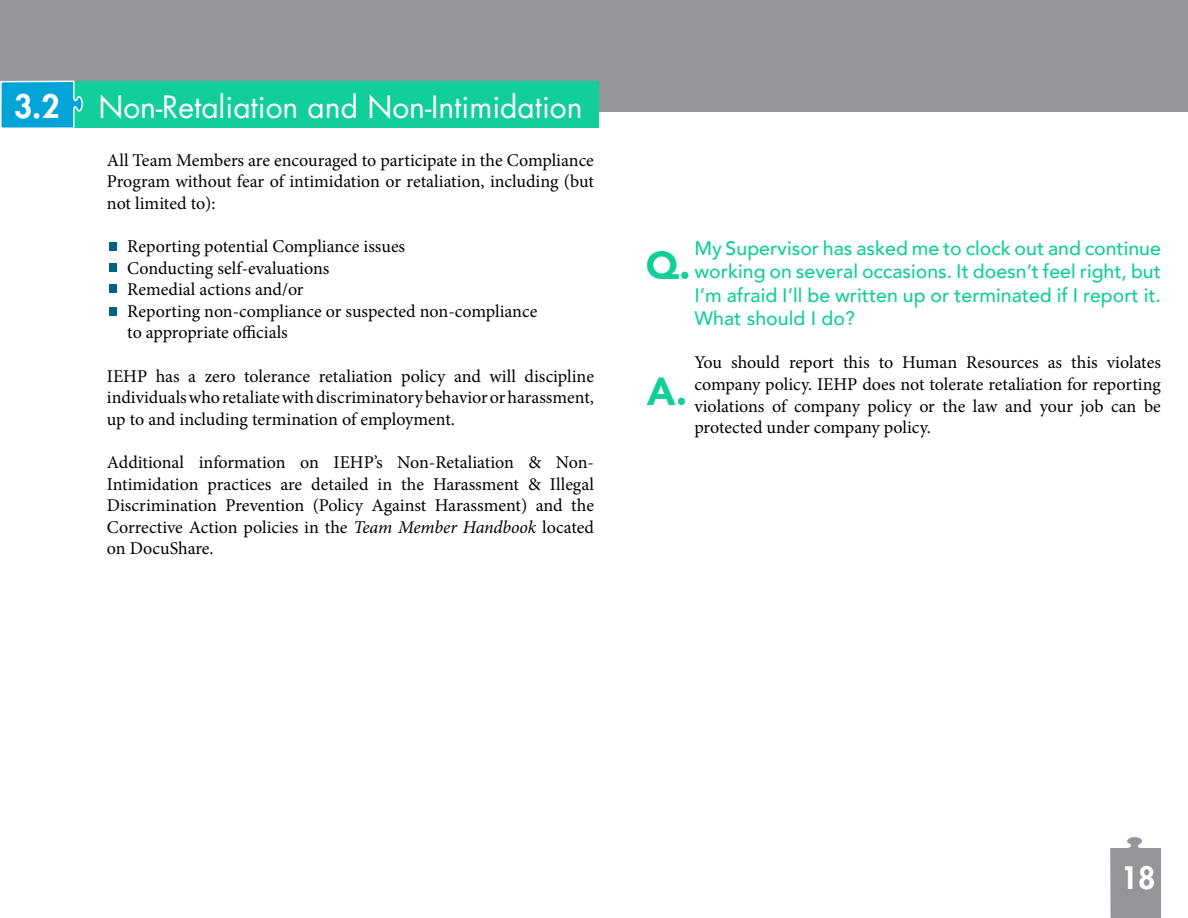
<style>
.page{position:relative;width:1188px;height:918px;background:#fff}
.page>*{position:absolute;margin:0;border:0;box-sizing:border-box;transform-origin:0 0}
.t1{font:900 39px "Avenir";color:#12ce9a}
.t2{font:30px "Futura LT";color:#fff}
.t3{font:800 30px "Futura LT";color:#fff}
.t4{font:500 19.5px/23.4px "Avenir";color:#12ce9a;text-align:justify}
.t5{font:18px/21.6px "Minion Pro";color:#000;text-align:justify}
.s1{font-weight:800;font-size:31.5px}
.s2{font-style:italic}
</style>
<div class="page">
<svg style="left:1110px;top:837px;width:51px;height:81px;background:#9fa1a3"></svg>
<div style="left:0;top:0;width:1188px;height:111px;background:#939598"></div>
<div style="left:72px;top:81px;width:526px;height:47px;background:#12ce9a"></div>
<div style="left:109px;top:243px;width:8px;height:8px;background:#006281"></div>
<div style="left:109px;top:264px;width:8px;height:8px;background:#006281"></div>
<div style="left:109px;top:285px;width:8px;height:8px;background:#006281"></div>
<div style="left:109px;top:307px;width:8px;height:8px;background:#006281"></div>
<svg style="left:0;top:80px;width:83px;height:48px;background:#18aed3"></svg>
<h2 class="t2" style="left:14px;top:87px;width:570px"><span class="s1">3.2</span> Non-Retaliation and Non-Intimidation</h2>
<p class="t5" style="left:107px;top:149px;width:489px">All Team Members are encouraged to participate in the Compliance Program without fear of intimidation or retaliation, including (but not limited to):</p>
<p class="t5" style="left:127px;top:236px;width:412px;text-align:left">Reporting potential Compliance issues<br>Conducting self-evaluations<br>Remedial actions and/or<br>Reporting non-compliance or suspected non-compliance to appropriate officials</p>
<p class="t5" style="left:107px;top:365px;width:489px">IEHP has a zero tolerance retaliation policy and will discipline individuals who retaliate with discriminatory behavior or harassment, up to and including termination of employment.</p>
<p class="t5" style="left:107px;top:452px;width:489px">Additional information on IEHP’s Non-Retaliation &amp; Non-Intimidation practices are detailed in the Harassment &amp; Illegal Discrimination Prevention (Policy Against Harassment) and the Corrective Action policies in the <span class="s2">Team Member Handbook</span> located on DocuShare.</p>
<p class="t4" style="left:694px;top:235px;width:468px">My Supervisor has asked me to clock out and continue working on several occasions. It doesn’t feel right, but I’m afraid I’ll be written up or terminated if I report it.<br>What should I do?</p>
<p class="t5" style="left:694px;top:352px;width:468px">You should report this to Human Resources as this violates company policy. IEHP does not tolerate retaliation for reporting violations of company policy or the law and your job can be protected under company policy.</p>
<h1 class="t1" style="left:646px;top:232px;width:46px">Q.</h1>
<h1 class="t1" style="left:647px;top:358px;width:42px">A.</h1>
<h2 class="t3" style="left:1121px;top:858px;width:36px">18</h2>
</div>
